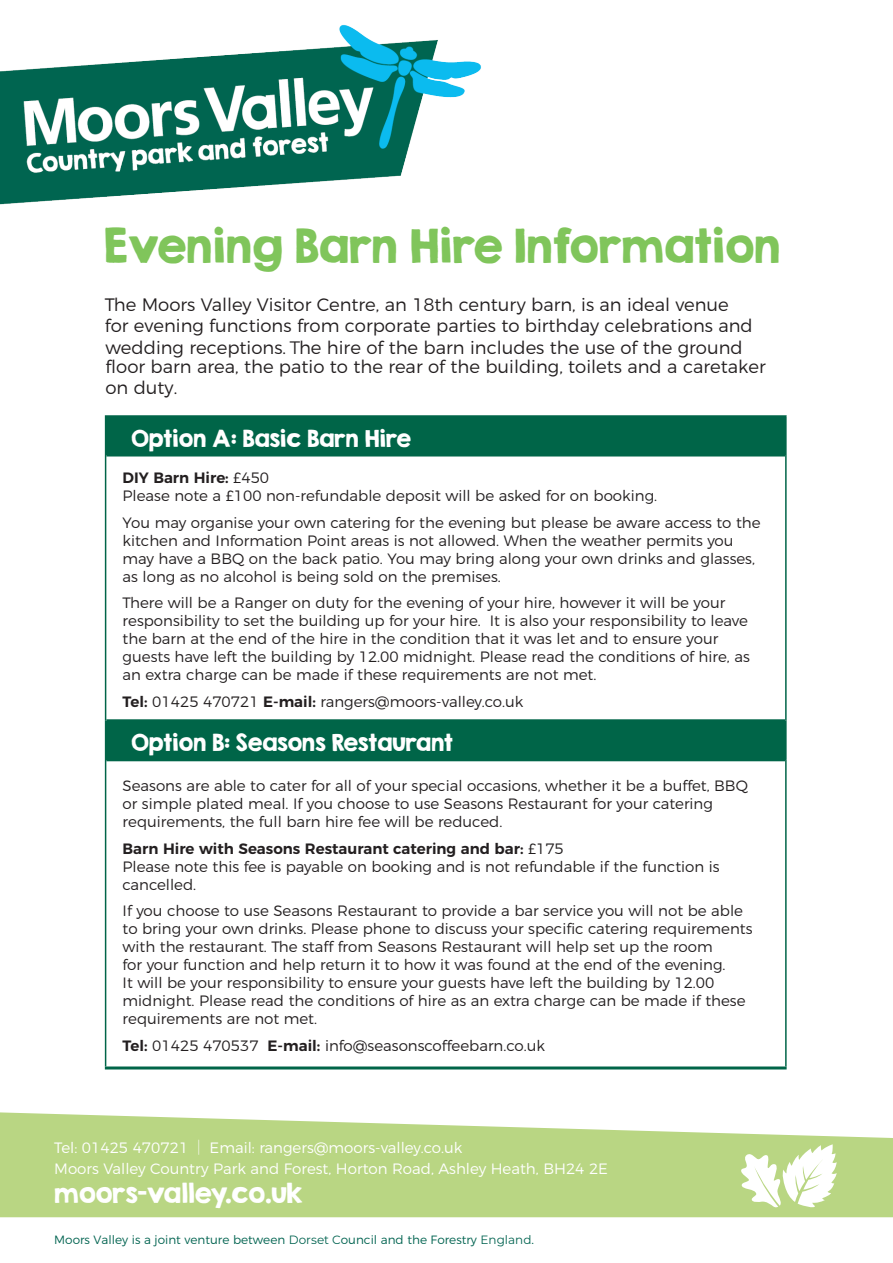
<style>
.page{position:relative;width:893px;height:1263px;background:#fff}
.page>*{position:absolute;margin:0;border:0;box-sizing:border-box;transform-origin:0 0}
.t1{font:42px "KG Second Chances Solid";color:#80c55b}
.t2{font:24.3px "KG Second Chances Solid";color:#fff}
.t3{font:21px "KG Second Chances Solid";color:#fff}
.t4{font:300 18px/21.6px "Montserrat";color:#231f20}
.t5{font:300 15px/18px "Montserrat";color:#231f20}
.t6{font:300 15px/21.3px "Montserrat";color:#fff}
.t7{font:300 12px "Montserrat";color:#006350}
.s1{font-weight:400}
.s2{font-weight:600}
.s3{font-family:"Source Sans Pro"}
</style>
<div class="page">
<div style="left:106px;top:416px;width:680px;height:39px;background:#006548"></div>
<div style="left:106px;top:721px;width:680px;height:39px;background:#006548"></div>
<hr style="left:106px;top:453px;width:679px;height:3px;background:#006548">
<hr style="left:106px;top:719px;width:679px;height:3px;background:#006548">
<hr style="left:106px;top:758px;width:679px;height:3px;background:#006548">
<hr style="left:105px;top:1066px;width:682px;height:3px;background:#006548">
<hr style="left:105px;top:415px;width:682px;height:2px;background:#006548">
<hr style="left:105px;top:417px;width:1px;height:38px;background:#006548">
<hr style="left:785px;top:417px;width:2px;height:38px;background:#006548">
<hr style="left:105px;top:455px;width:1px;height:266px;background:#006548">
<hr style="left:785px;top:455px;width:2px;height:266px;background:#006548">
<hr style="left:105px;top:721px;width:1px;height:39px;background:#006548">
<hr style="left:785px;top:721px;width:2px;height:39px;background:#006548">
<hr style="left:105px;top:760px;width:1px;height:306px;background:#006548">
<hr style="left:785px;top:760px;width:2px;height:306px;background:#006548">
<img style="left:0;top:25px;width:481px;height:180px">
<svg style="left:0;top:1112px;width:893px;height:105px;background:#c2db93"></svg>
<svg style="left:739px;top:1144px;width:98px;height:65px"></svg>
<h1 class="t1" style="left:104px;top:219px;width:678px">Evening Barn Hire Information</h1>
<p class="t4" style="left:105px;top:292px;width:649px">The Moors Valley Visitor Centre, an 18th century barn, is an ideal venue for evening functions from corporate parties to birthday celebrations and wedding receptions. <span class="s1">T</span>he hire of the barn includes the use of the ground</p>
<p class="t4" style="left:105px;top:354px;width:662px">floor barn area, the patio to the rear of the building, toilets and a caretaker on duty.</p>
<p class="t3" style="left:131px;top:424px;width:282px">Option A: Basic Barn Hire</p>
<p class="t5" style="left:123px;top:468px;width:536px"><span class="s2">DIY Barn Hire:</span> £450<br>Please note a £100 non-refundable deposit will be asked for on booking.</p>
<p class="t5" style="left:123px;top:512px;width:640px">You may organise your own catering for the evening but please be aware access to the kitchen and Information Point areas is not allowed. When the weather permits you may have a BBQ on the back patio. You may bring along your own drinks and glasses, as long as no alcohol is being sold on the premises.</p>
<p class="t5" style="left:123px;top:593px;width:629px">There will be a Ranger on duty for the evening of your hire, however it will be your responsibility to set the building up for your hire. It is also your responsibility to leave the barn at the end of the hire in the condition that it was let and to ensure your guests have left the building by 12.00 midnight. Please read the conditions of hire, as an extra charge can be made if these requirements are not met.</p>
<p class="t5" style="left:123px;top:691px;width:402px"><span class="s2">Tel:</span> 01425 470721 <span class="s2">E-mail:</span> rangers@moors-valley.co.uk</p>
<p class="t3" style="left:131px;top:729px;width:323px">Option B: Seasons Restaurant</p>
<p class="t5" style="left:123px;top:776px;width:627px">Seasons are able to cater for all of your special occasions, whether it be a buffet, BBQ or simple plated meal. If you choose to use Seasons Restaurant for your catering requirements, the full barn hire fee will be reduced.</p>
<p class="t5" style="left:123px;top:838px;width:598px"><span class="s2">Barn Hire with Seasons Restaurant catering and bar:</span> £175<br>Please note this fee is payable on booking and is not refundable if the function is cancelled.</p>
<p class="t5" style="left:123px;top:901px;width:631px">If you choose to use Seasons Restaurant to provide a bar service you will not be able to bring your own drinks. Please phone to discuss your specifc catering requirements with the restaurant. The staff from Seasons Restaurant will help set up the room<br>for your function and help return it to how it was found at the end of the evening.<br>It will be your responsibility to ensure your guests have left the building by 12.00 midnight. Please read the conditions of hire as an extra charge can be made if these requirements are not met.</p>
<p class="t5" style="left:123px;top:1035px;width:424px"><span class="s2">Tel:</span> 01425 470537 <span class="s2">E-mail:</span> info@seasonscoffeebarn.co.uk</p>
<p class="t6" style="left:54px;top:1135px;width:555px">Tel: 01425 470721 <span class="s3">|</span> Email: rangers@moors-valley.co.uk<br>Moors Valley Country Park and Forest, Horton Road, Ashley Heath, BH24 2E</p>
<p class="t2" style="left:54px;top:1178px;width:250px">moors-valley.co.uk</p>
<p class="t7" style="left:54px;top:1230px;width:481px">Moors Valley is a joint venture between <span class="s1">Dorset C</span>ouncil and the Forestry <span class="s1">England.</span></p>
</div>
